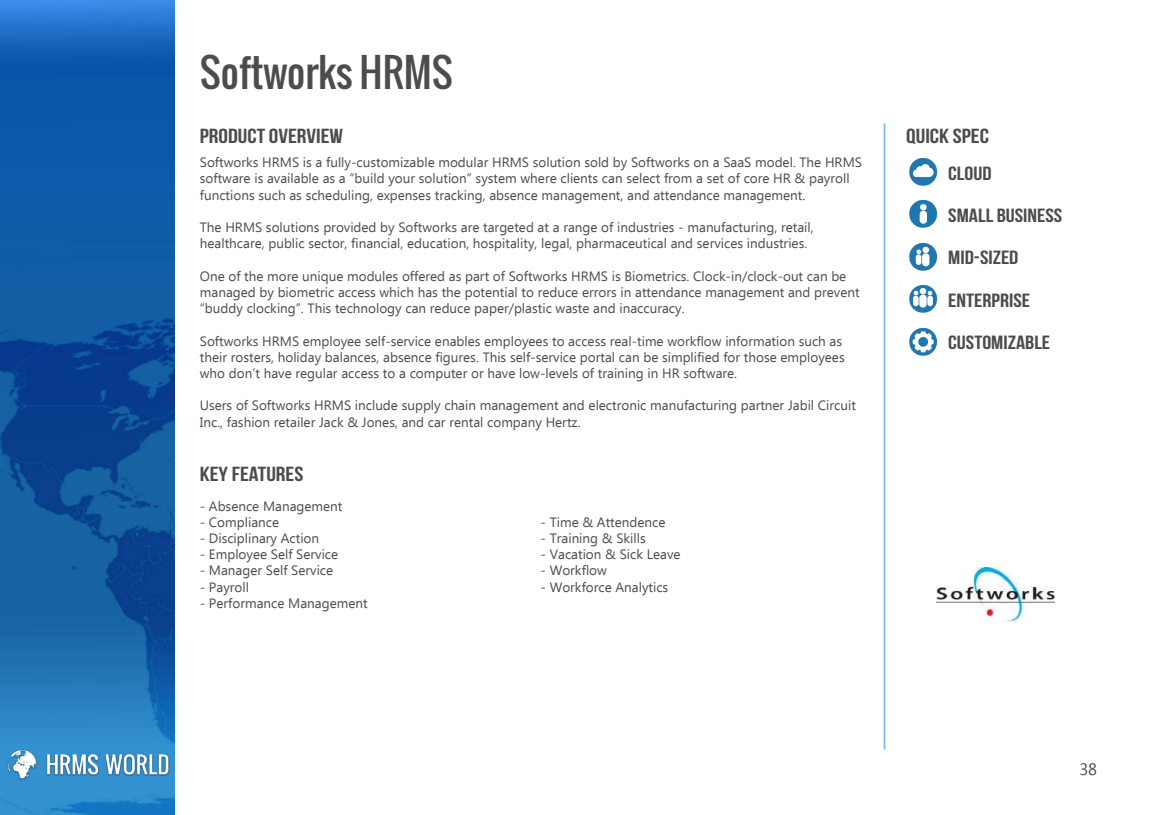
<style>
.page{position:relative;width:1152px;height:815px;background:#fff}
.page>*{position:absolute;margin:0;border:0;box-sizing:border-box;transform-origin:0 0}
.t1{font:39px "Oswald";color:#4b4c4d}
.t2{font:20.4px "Bebas Neue";color:#4b4c4d;scale:1.18 1}
.t3{font:19.2px "Bebas Neue";color:#4b4c4d;scale:1.18 1}
.t4{font:16.5px "Ebrima";color:#4b4c4d}
.t5{font:13.5px/16.2px "Ebrima";color:#4b4c4d}
</style>
<div class="page">
<img style="left:0;top:0;width:174px;height:815px">
<img style="left:7px;top:749px;width:162px;height:31px">
<hr style="left:884px;top:123px;width:1px;height:626px;background:#74bce8">
<img style="left:909px;top:158px;width:28px;height:28px">
<img style="left:937px;top:567px;width:117px;height:54px">
<img style="left:909px;top:328px;width:28px;height:28px">
<img style="left:909px;top:285px;width:28px;height:28px">
<img style="left:909px;top:243px;width:28px;height:28px">
<img style="left:909px;top:200px;width:28px;height:28px">
<h1 class="t1" style="left:200px;top:43px;width:254px">Softworks HRMS</h1>
<h2 class="t2" style="left:200px;top:124px;width:123px">PRODUCT OVERVIEW</h2>
<p class="t5" style="left:200px;top:155px;width:664px">Softworks HRMS is a fully-customizable modular HRMS solution sold by Softworks on a SaaS model. The HRMS software is available as a “build your solution” system where clients can select from a set of core HR &amp; payroll functions such as scheduling, expenses tracking, absence management, and attendance management.</p>
<p class="t5" style="left:200px;top:220px;width:615px">The HRMS solutions provided by Softworks are targeted at a range of industries - manufacturing, retail, healthcare, public sector, financial, education, hospitality, legal, pharmaceutical and services industries.</p>
<p class="t5" style="left:200px;top:269px;width:661px">One of the more unique modules offered as part of Softworks HRMS is Biometrics. Clock-in/clock-out can be managed by biometric access which has the potential to reduce errors in attendance management and prevent “buddy clocking”. This technology can reduce paper/plastic waste and inaccuracy.</p>
<p class="t5" style="left:200px;top:333px;width:646px">Softworks HRMS employee self-service enables employees to access real-time workflow information such as their rosters, holiday balances, absence figures. This self-service portal can be simplified for those employees who don’t have regular access to a computer or have low-levels of training in HR software.</p>
<p class="t5" style="left:200px;top:398px;width:658px">Users of Softworks HRMS include supply chain management and electronic manufacturing partner Jabil Circuit<br>Inc., fashion retailer Jack &amp; Jones, and car rental company Hertz.</p>
<h2 class="t2" style="left:200px;top:462px;width:89px">KEY FEATURES</h2>
<p class="t5" style="left:200px;top:498px;width:144px">- Absence Management</p>
<p class="t5" style="left:200px;top:515px;width:81px">- Compliance</p>
<p class="t5" style="left:200px;top:531px;width:121px">- Disciplinary Action</p>
<p class="t5" style="left:200px;top:547px;width:140px">- Employee Self Service</p>
<p class="t5" style="left:200px;top:563px;width:135px">- Manager Self Service</p>
<p class="t5" style="left:200px;top:579px;width:51px">- Payroll</p>
<p class="t5" style="left:200px;top:596px;width:169px">- Performance Management</p>
<p class="t5" style="left:541px;top:515px;width:126px">- Time &amp; Attendence</p>
<p class="t5" style="left:541px;top:531px;width:107px">- Training &amp; Skills</p>
<p class="t5" style="left:541px;top:547px;width:141px">- Vacation &amp; Sick Leave</p>
<p class="t5" style="left:541px;top:563px;width:68px">- Workflow</p>
<p class="t5" style="left:541px;top:579px;width:129px">- Workforce Analytics</p>
<h2 class="t2" style="left:906px;top:124px;width:72px">QUICK SPEC</h2>
<h3 class="t3" style="left:948px;top:162px;width:38px">CLOUD</h3>
<h3 class="t3" style="left:948px;top:205px;width:98px">SMALL BUSINESS</h3>
<h3 class="t3" style="left:948px;top:247px;width:61px">MID-SIZED</h3>
<h3 class="t3" style="left:948px;top:289px;width:71px">ENTERPRISE</h3>
<h3 class="t3" style="left:948px;top:332px;width:88px">CUSTOMIZABLE</h3>
<p class="t4" style="left:1079px;top:757px;width:19px">38</p>
</div>
